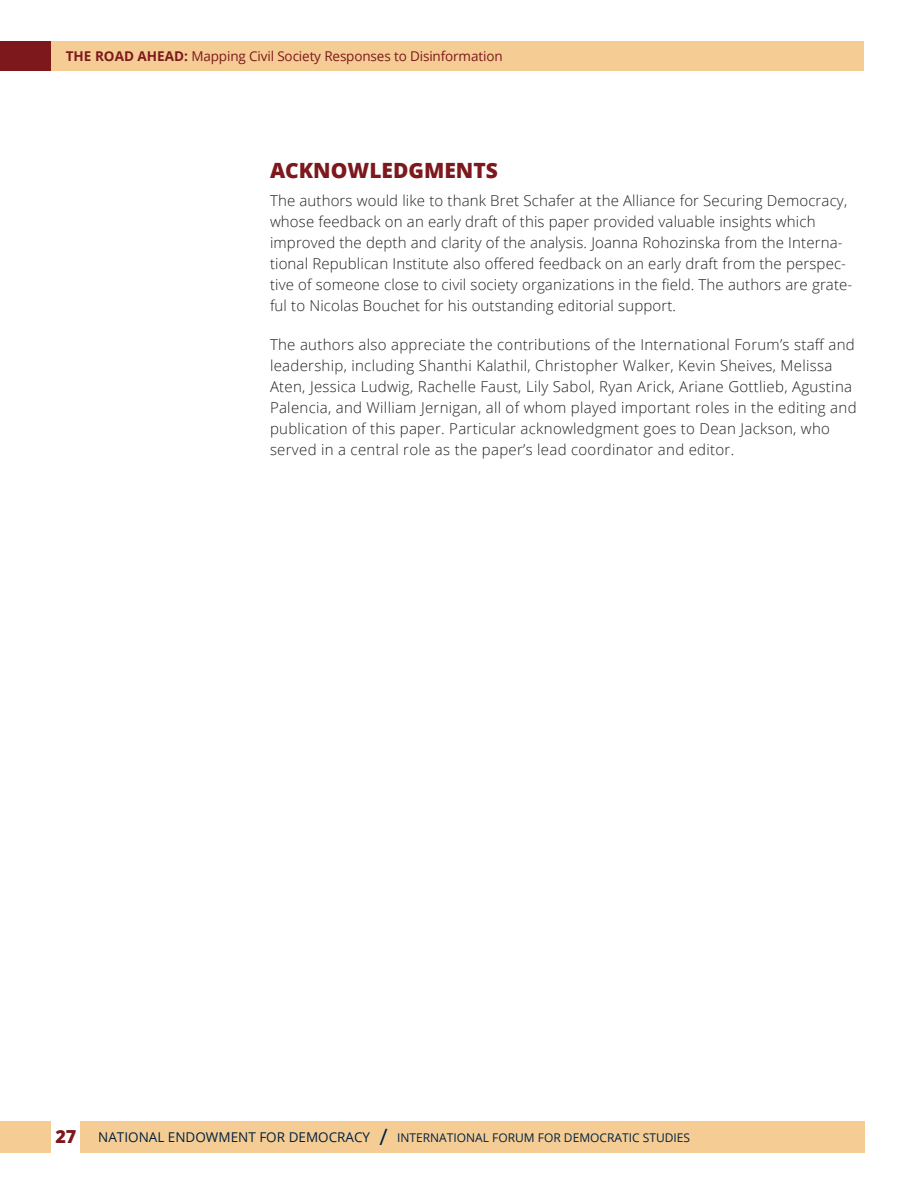
<style>
.page{position:relative;width:918px;height:1188px;background:#fff}
.page>*{position:absolute;margin:0;border:0;box-sizing:border-box;transform-origin:0 0}
.header_1{font:800 21px "Open Sans";color:#7d181d}
.Main_Text{font:300 15px/21px "Open Sans";letter-spacing:.02em;color:#231f20}
.t1{font:13.5px "Open Sans";letter-spacing:-.01em;color:#7d181d}
.t2{font:12px "Open Sans";color:#002141}
.s1{font-weight:700}
.s2{font-weight:800;font-size:18px;color:#7d181d}
.s3{font-size:13.5px}
.s4{font-size:22.5px}
</style>
<div class="page">
<div style="left:48px;top:41px;width:816px;height:29px;background:#f5cd94"></div>
<div style="left:0;top:41px;width:51px;height:29px;background:#7d181d"></div>
<div style="left:0;top:1121px;width:865px;height:32px;background:#f5cd94"></div>
<div style="left:52px;top:1117px;width:28px;height:38px;background:#fff"></div>
<p class="t1" style="left:66px;top:47px;width:438px"><span class="s1">THE ROAD AHEAD:</span> Mapping Civil Society Responses to Disinformation</p>
<p class="header_1" style="left:270px;top:154px;width:229px">ACKNOWLEDGMENTS</p>
<p class="Main_Text" style="left:270px;top:189px;width:584px">The authors would like to thank Bret Schafer at the Alliance for Securing Democracy, whose feedback on an early draft of this paper provided valuable insights which improved the depth and clarity of the analysis. Joanna Rohozinska from the Interna&shy;tional Republican Institute also offered feedback on an early draft from the perspec&shy;tive of someone close to civil society organizations in the field. The authors are grate&shy;ful to Nicolas Bouchet for his outstanding editorial support.</p>
<p class="Main_Text" style="left:270px;top:333px;width:588px">The authors also appreciate the contributions of the International Forum’s staff and leadership, including Shanthi Kalathil, Christopher Walker, Kevin Sheives, Melissa Aten, Jessica Ludwig, Rachelle Faust, Lily Sabol, Ryan Arick, Ariane Gottlieb, Agustina Palencia, and William Jernigan, all of whom played important roles in the editing and publication of this paper. Particular acknowledgment goes to Dean Jackson, who served in a central role as the paper’s lead coordinator and editor.</p>
<p class="t2" style="left:55px;top:1129px;width:636px"><span class="s2">27</span> <span class="s3">NATIONAL ENDOWMENT FOR DEMOCRACY</span> <span class="s4">/</span> INTERNATIONAL FORUM FOR DEMOCRATIC STUDIES</p>
</div>
